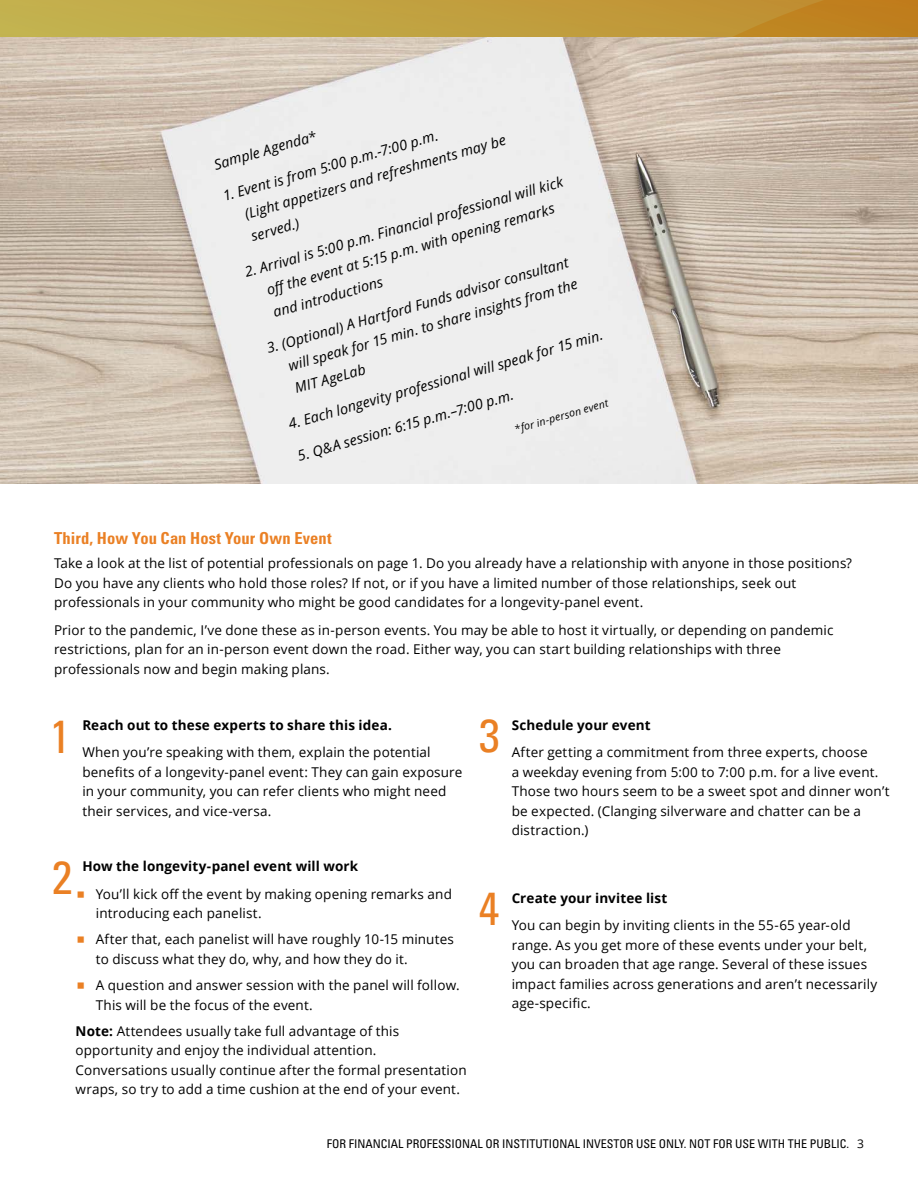
<style>
.page{position:relative;width:918px;height:1188px;background:#fff}
.page>*{position:absolute;margin:0;border:0;box-sizing:border-box;transform-origin:0 0}
.t1{font:condensed 46.5px "Univers";color:#ea8024}
.t2{font:700 condensed 16.5px "Univers";letter-spacing:.005em;color:#ea8024}
.t3{font:italic 14.25px/23.1px "Open Sans";color:#000}
.t4{font:13.5px/19.5px "Open Sans";letter-spacing:.01em;color:#000}
.t5{font:700 13.5px "Open Sans";letter-spacing:.01em;color:#000}
.t6{font:condensed 12px "Univers";color:#000}
.t7{font:italic 10.5px "Open Sans";color:#000}
.s1{font-weight:700}
.s2{font-family:"Open Sans";font-stretch:normal}
</style>
<div class="page">
<img style="left:0;top:37px;width:918px;height:447px">
<svg style="left:0;top:0;width:918px;height:37px"></svg>
<p class="t3" style="left:211px;top:153px;width:107px;rotate:-16deg">Sample Agenda*</p>
<p class="t3" style="left:235px;top:180px;width:272px;text-indent:-16px;rotate:-16deg">1. Event is from 5:00 p.m.-7:00 p.m.<br>(Light appetizers and refreshments may be served.)</p>
<p class="t3" style="left:257px;top:256px;width:316px;text-indent:-16px;rotate:-16deg">2. Arrival is 5:00 p.m. Financial professional will kick offthe event at 5:15 p.m. with opening remarks and introductions</p>
<p class="t3" style="left:279px;top:332px;width:302px;text-indent:-16px;rotate:-16deg">3. (Optional) A Hartford Funds advisor consultant will speak for 15 min. to share insights from the<br>MIT AgeLab</p>
<p class="t3" style="left:286px;top:413px;width:328px;rotate:-16deg">4. Each longevity professional will speak for 15 min.</p>
<p class="t3" style="left:295px;top:445px;width:226px;rotate:-16deg">5. Q&amp;A session: 6:15 p.m.–7:00 p.m.</p>
<p class="t7" style="left:513px;top:422px;width:98px;rotate:-16deg">*for in-person event</p>
<p class="t2" style="left:54px;top:528px;width:279px">Third, How You Can Host Your Own Event</p>
<p class="t4" style="left:54px;top:553px;width:800px">Take a look at the list of potential professionals on page 1. Do you already have a relationship with anyone in those positions?<br>Do you have any clients who hold those roles? If not, or if you have a limited number of those relationships, seek out professionals in your community who might be good candidates for a longevity-panel event.</p>
<p class="t4" style="left:54px;top:620px;width:781px">Prior to the pandemic, I’ve done these as in-person events. You may be able to host it virtually, or depending on pandemic restrictions, plan for an in-person event down the road. Either way, you can start building relationships with three professionals now and begin making plans.</p>
<h1 class="t1" style="left:50px;top:707px;width:22px">1</h1>
<p class="t5" style="left:82px;top:715px;width:311px">Reach out to these experts to share this idea.</p>
<p class="t4" style="left:82px;top:742px;width:382px">When you’re speaking with them, explain the potential benefits of a longevity-panel event: They can gain exposure in your community, you can refer clients who might need their services, and vice-versa.</p>
<p class="t5" style="left:82px;top:857px;width:277px">How the longevity-panel event will work</p>
<p class="t4" style="left:96px;top:884px;width:358px">You’ll kick off the event by making opening remarks and introducing each panelist.</p>
<p class="t4" style="left:96px;top:929px;width:360px">After that, each panelist will have roughly 10-15 minutes to discuss what they do, why, and how they do it.</p>
<p class="t4" style="left:96px;top:975px;width:365px">A question and answer session with the panel will follow.<br>This will be the focus of the event.</p>
<p class="t4" style="left:76px;top:1021px;width:393px"><span class="s1">Note:</span> Attendees usually take full advantage of this opportunity and enjoy the individual attention.<br>Conversations usually continue after the formal presentation wraps, so try to add a time cushion at the end of your event.</p>
<h1 class="t1" style="left:52px;top:848px;width:22px">2</h1>
<h1 class="t1" style="left:479px;top:706px;width:22px">3</h1>
<p class="t5" style="left:512px;top:715px;width:140px">Schedule your event</p>
<p class="t4" style="left:512px;top:742px;width:379px">After getting a commitment from three experts, choose<br>a weekday evening from 5:00 to 7:00 p.m. for a live event.<br>Those two hours seem to be a sweet spot and dinner won’t be expected. (Clanging silverware and chatter can be a distraction.)</p>
<h1 class="t1" style="left:479px;top:879px;width:22px">4</h1>
<p class="t5" style="left:512px;top:888px;width:157px">Create your invitee list</p>
<p class="t4" style="left:512px;top:915px;width:367px">You can begin by inviting clients in the 55-65 year-old range. As you get more of these events under your belt, you can broaden that age range. Several of these issues impact families across generations and aren’t necessarily age-specific.</p>
<p class="t6" style="left:327px;top:1136px;width:539px">FOR FINANCIAL PROFESSIONAL OR INSTITUTIONAL INVESTOR USE ONLY. NOT FOR USE WITH THE PUBLIC. <span class="s2">3</span></p>
</div>
